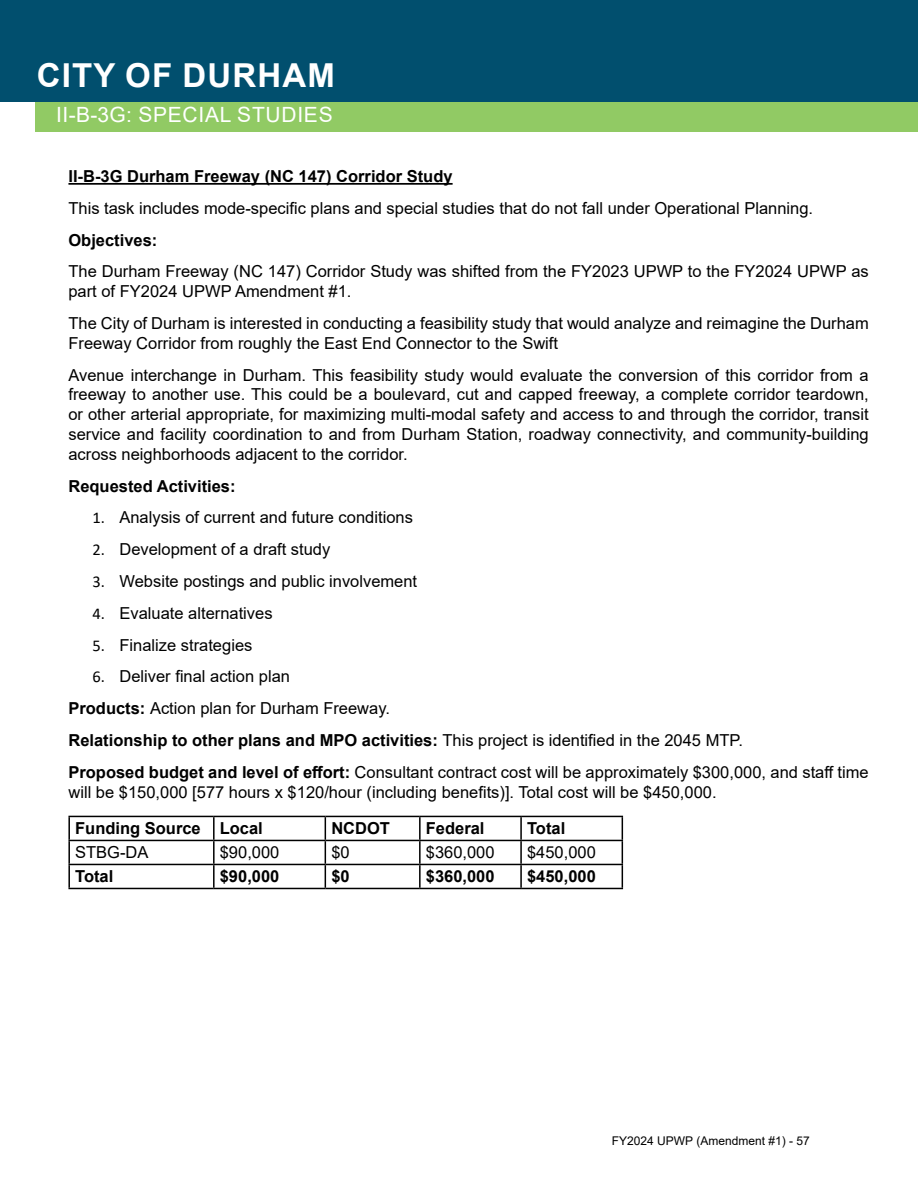
<style>
.page{position:relative;width:918px;height:1188px;background:#fff}
.page>*{position:absolute;margin:0;border:0;box-sizing:border-box;transform-origin:0 0}
.t1{font:700 33px "Arial";letter-spacing:.035em;color:#fff}
.t2{font:21px "Arial";letter-spacing:.035em;color:#fff}
.t3{font:16.5px/19.8px "Arial";color:#000}
.t4{font:700 16.5px "Arial";color:#000}
.t5{font:12px "Arial";color:#000}
.s1{font-family:"Calibri"}
.s2{font-weight:700}
</style>
<div class="page">
<div style="left:35px;top:35px;width:883px;height:97px;background:#91ca64"></div>
<hr style="left:0;top:1px;width:2px;height:101px;background:#014f6e">
<div style="left:2px;top:1px;width:916px;height:101px;background:#014f6e"></div>
<hr style="left:68px;top:183px;width:385px;height:2px;background:#000">
<hr style="left:68px;top:816px;width:146px;height:1px;background:#000">
<hr style="left:68px;top:817px;width:2px;height:23px;background:#000">
<hr style="left:214px;top:816px;width:111px;height:1px;background:#000">
<hr style="left:213px;top:817px;width:2px;height:23px;background:#000">
<hr style="left:325px;top:816px;width:95px;height:1px;background:#000">
<hr style="left:420px;top:816px;width:101px;height:1px;background:#000">
<hr style="left:419px;top:817px;width:2px;height:23px;background:#000">
<hr style="left:521px;top:816px;width:102px;height:1px;background:#000">
<hr style="left:520px;top:817px;width:2px;height:23px;background:#000">
<hr style="left:68px;top:840px;width:146px;height:1px;background:#000">
<hr style="left:68px;top:841px;width:2px;height:23px;background:#000">
<hr style="left:214px;top:840px;width:111px;height:1px;background:#000">
<hr style="left:213px;top:841px;width:2px;height:23px;background:#000">
<hr style="left:325px;top:840px;width:95px;height:1px;background:#000">
<hr style="left:420px;top:840px;width:101px;height:1px;background:#000">
<hr style="left:419px;top:841px;width:2px;height:23px;background:#000">
<hr style="left:521px;top:840px;width:102px;height:1px;background:#000">
<hr style="left:520px;top:841px;width:2px;height:23px;background:#000">
<hr style="left:68px;top:864px;width:146px;height:1px;background:#000">
<hr style="left:68px;top:865px;width:2px;height:23px;background:#000">
<hr style="left:214px;top:864px;width:111px;height:1px;background:#000">
<hr style="left:213px;top:865px;width:2px;height:23px;background:#000">
<hr style="left:325px;top:864px;width:95px;height:1px;background:#000">
<svg style="left:325px;top:817px;width:1px;height:71px"></svg>
<hr style="left:420px;top:864px;width:101px;height:1px;background:#000">
<hr style="left:419px;top:865px;width:2px;height:23px;background:#000">
<hr style="left:521px;top:864px;width:102px;height:1px;background:#000">
<hr style="left:520px;top:865px;width:2px;height:23px;background:#000">
<svg style="left:622px;top:817px;width:1px;height:71px"></svg>
<hr style="left:68px;top:888px;width:146px;height:1px;background:#000">
<hr style="left:214px;top:888px;width:111px;height:1px;background:#000">
<hr style="left:325px;top:888px;width:95px;height:1px;background:#000">
<hr style="left:420px;top:888px;width:101px;height:1px;background:#000">
<hr style="left:521px;top:888px;width:102px;height:1px;background:#000">
<h1 class="t1" style="left:37px;top:52px;width:300px">CITY OF DURHAM</h1>
<p class="t2" style="left:56px;top:100px;width:278px">II-B-3G: SPECIAL STUDIES</p>
<p class="t4" style="left:68px;top:165px;width:386px">II-B-3G Durham Freeway (NC 147) Corridor Study</p>
<p class="t3" style="left:68px;top:198px;width:746px">This task includes mode-specific plans and special studies that do not fall under Operational Planning.</p>
<p class="t4" style="left:68px;top:228px;width:90px">Objectives:</p>
<p class="t3" style="left:68px;top:262px;width:802px">The Durham Freeway (NC 147) Corridor Study was shifted from the FY2023 UPWP to the FY2024 UPWP as part of FY2024 UPWP Amendment #1.</p>
<p class="t3" style="left:68px;top:313px;width:802px">The City of Durham is interested in conducting a feasibility study that would analyze and reimagine the Durham<br>Freeway Corridor from roughly the East End Connector to the Swift</p>
<p class="t3" style="left:68px;top:365px;width:802px;text-align:justify">Avenue interchange in Durham. This feasibility study would evaluate the conversion of this corridor from a freeway to another use. This could be a boulevard, cut and capped freeway, a complete corridor teardown, or other arterial appropriate, for maximizing multi-modal safety and access to and through the corridor, transit service and facility coordination to and from Durham Station, roadway connectivity, and community-building across neighborhoods adjacent to the corridor.</p>
<p class="t4" style="left:68px;top:474px;width:169px">Requested Activities:</p>
<p class="t3" style="left:92px;top:508px;width:322px"><span class="s1">1.</span> Analysis of current and future conditions</p>
<p class="t3" style="left:92px;top:539px;width:239px"><span class="s1">2.</span> Development of a draft study</p>
<p class="t3" style="left:92px;top:571px;width:326px"><span class="s1">3.</span> Website postings and public involvement</p>
<p class="t3" style="left:92px;top:603px;width:182px"><span class="s1">4.</span> Evaluate alternatives</p>
<p class="t3" style="left:92px;top:635px;width:161px"><span class="s1">5.</span> Finalize strategies</p>
<p class="t3" style="left:68px;top:661px;width:802px;line-height:31.8px;text-indent:24px"><span class="s1">6.</span> Deliver final action plan<br><span class="s2">Products:</span> Action plan for Durham Freeway.<br><span class="s2">Relationship to other plans and MPO activities:</span> This project is identified in the 2045 MTP.<br><span class="s2">Proposed budget and level of effort:</span> Consultant contract cost will be approximately $300,000, and staff time</p>
<p class="t3" style="left:68px;top:782px;width:650px">will be $150,000 [577 hours x $120/hour (including benefits)]. Total cost will be $450,000.</p>
<p class="t4" style="left:75px;top:817px;width:189px">Funding Source Local</p>
<p class="t4" style="left:331px;top:817px;width:60px">NCDOT</p>
<p class="t4" style="left:426px;top:817px;width:60px">Federal</p>
<p class="t4" style="left:527px;top:817px;width:40px">Total</p>
<p class="t3" style="left:75px;top:843px;width:75px">STBG-DA</p>
<p class="t3" style="left:220px;top:843px;width:61px">$90,000</p>
<p class="t3" style="left:331px;top:843px;width:20px">$0</p>
<p class="t3" style="left:426px;top:843px;width:70px">$360,000</p>
<p class="t3" style="left:527px;top:843px;width:70px">$450,000</p>
<p class="t4" style="left:75px;top:865px;width:40px">Total</p>
<p class="t4" style="left:220px;top:865px;width:61px">$90,000</p>
<p class="t4" style="left:331px;top:865px;width:20px">$0</p>
<p class="t4" style="left:426px;top:865px;width:70px">$360,000</p>
<p class="t4" style="left:527px;top:865px;width:70px">$450,000</p>
<p class="t5" style="left:612px;top:1132px;width:200px">FY2024 UPWP (Amendment #1) - 57</p>
</div>
